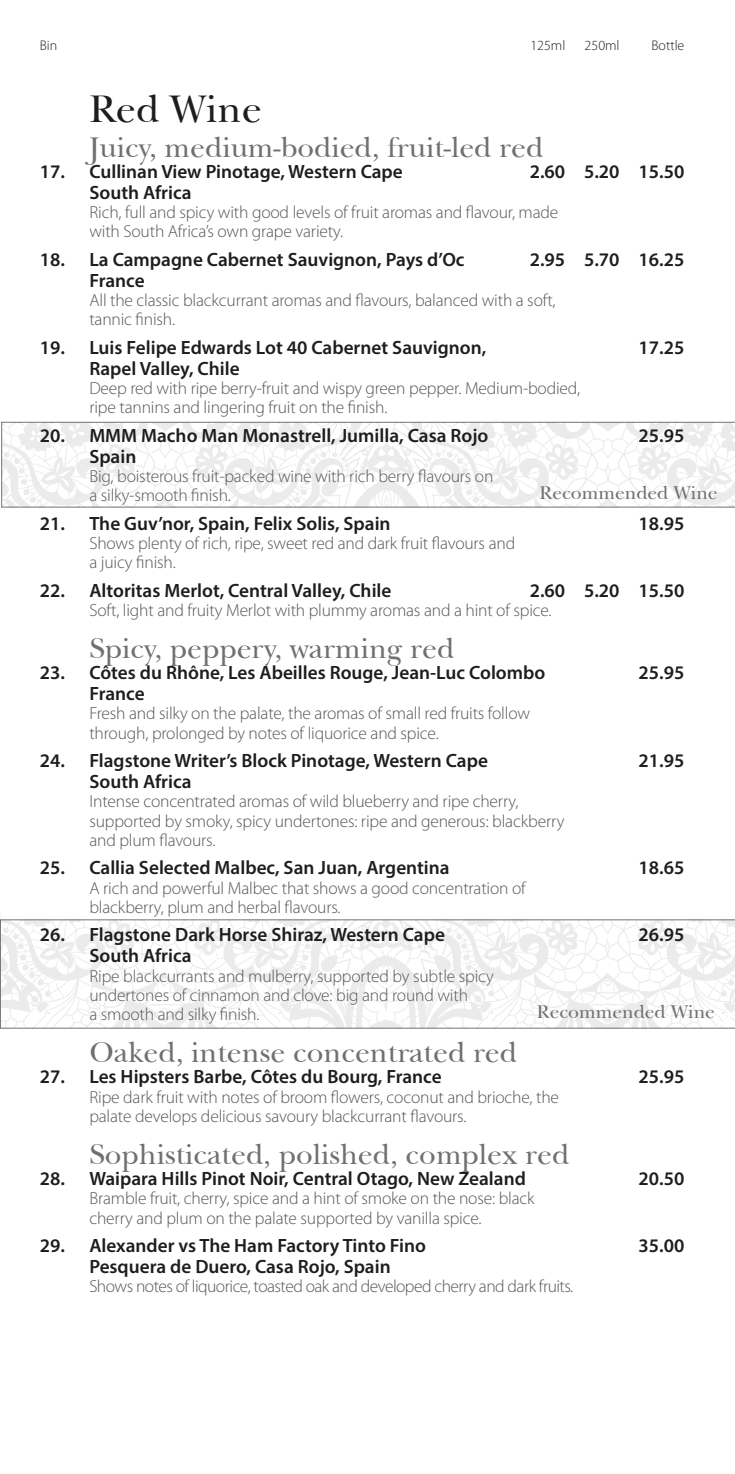
<style>
.page{position:relative;width:735px;height:1474px;background:#fff}
.page>*{position:absolute;margin:0;border:0;box-sizing:border-box;transform-origin:0 0}
.t1{font:40.25px "Nebraska Plain";color:#1d1d1b}
.t2{font:29.75px "Nebraska Plain";color:#70706f}
.t3{font:19.43px "Nebraska Plain";color:#70706f}
.t4{font:600 19.25px "Myriad Pro";color:#1d1d1b}
.t5{font:300 17.5px/19.2px "Myriad Pro";letter-spacing:-.01em;color:#575756}
.t6{font:300 17.5px "Myriad Pro";letter-spacing:-.03em;color:#575756}
.t7{font:300 14px "Myriad Pro";color:#1d1d1b}
</style>
<div class="page">
<svg style="left:1px;top:422px;width:733px;height:85px"></svg>
<svg style="left:0;top:919px;width:734px;height:109px"></svg>
<p class="t7" style="left:40px;top:38px;width:19px">Bin</p>
<p class="t7" style="left:530px;top:38px;width:36px">125ml</p>
<p class="t7" style="left:584px;top:38px;width:36px">250ml</p>
<p class="t7" style="left:651px;top:38px;width:34px">Bottle</p>
<h1 class="t1" style="left:89px;top:86px;width:174px">Red Wine</h1>
<h2 class="t2" style="left:89px;top:130px;width:455px">Juicy, medium-bodied, fruit-led red</h2>
<p class="t4" style="left:40px;top:159px;width:364px">17. Cullinan View Pinotage, Western Cape</p>
<p class="t4" style="left:529px;top:159px;width:156px">2.60 5.20 15.50</p>
<p class="t4" style="left:89px;top:180px;width:104px">South Africa</p>
<p class="t5" style="left:89px;top:203px;width:470px">Rich, full and spicy with good levels of fruit aromas and flavour, made with South Africa’s own grape variety.</p>
<p class="t4" style="left:40px;top:247px;width:426px">18. La Campagne Cabernet Sauvignon, Pays d’Oc</p>
<p class="t4" style="left:529px;top:247px;width:156px">2.95 5.70 16.25</p>
<p class="t4" style="left:89px;top:268px;width:57px">France</p>
<p class="t5" style="left:89px;top:291px;width:467px">All the classic blackcurrant aromas and flavours, balanced with a soft, tannic finish.</p>
<p class="t4" style="left:40px;top:335px;width:448px">19. Luis Felipe Edwards Lot 40 Cabernet Sauvignon,</p>
<p class="t4" style="left:638px;top:335px;width:47px">17.25</p>
<p class="t4" style="left:89px;top:356px;width:152px">Rapel Valley, Chile</p>
<p class="t5" style="left:89px;top:379px;width:492px">Deep red with ripe berry-fruit and wispy green pepper. Medium-bodied, ripe tannins and lingering fruit on the finish.</p>
<p class="t4" style="left:40px;top:423px;width:450px">20. MMM Macho Man Monastrell, Jumilla, Casa Rojo</p>
<p class="t4" style="left:638px;top:423px;width:47px">25.95</p>
<p class="t4" style="left:89px;top:444px;width:48px">Spain</p>
<p class="t5" style="left:89px;top:467px;width:405px">Big, boisterous fruit-packed wine with rich berry flavours on a silky-smooth finish.</p>
<p class="t4" style="left:40px;top:511px;width:352px">21. The Guv’nor, Spain, Felix Solis, Spain</p>
<p class="t4" style="left:638px;top:511px;width:47px">18.95</p>
<p class="t5" style="left:89px;top:534px;width:427px">Shows plenty of rich, ripe, sweet red and dark fruit flavours and a juicy finish.</p>
<p class="t4" style="left:40px;top:578px;width:353px">22. Altoritas Merlot, Central Valley, Chile</p>
<p class="t4" style="left:529px;top:578px;width:156px">2.60 5.20 15.50</p>
<p class="t5" style="left:89px;top:601px;width:463px">Soft, light and fruity Merlot with plummy aromas and a hint of spice.</p>
<h2 class="t2" style="left:89px;top:631px;width:366px">Spicy, peppery, warming red</h2>
<p class="t4" style="left:40px;top:660px;width:507px">23. Côtes du Rhône, Les Abeilles Rouge, Jean-Luc Colombo</p>
<p class="t4" style="left:638px;top:660px;width:47px">25.95</p>
<p class="t4" style="left:89px;top:681px;width:57px">France</p>
<p class="t5" style="left:89px;top:704px;width:442px">Fresh and silky on the palate, the aromas of small red fruits follow through, prolonged by notes of liquorice and spice.</p>
<p class="t4" style="left:40px;top:748px;width:449px">24. Flagstone Writer’s Block Pinotage, Western Cape</p>
<p class="t4" style="left:638px;top:748px;width:47px">21.95</p>
<p class="t4" style="left:89px;top:769px;width:104px">South Africa</p>
<p class="t5" style="left:89px;top:792px;width:476px">Intense concentrated aromas of wild blueberry and ripe cherry, supported by smoky, spicy undertones: ripe and generous: blackberry and plum flavours.</p>
<p class="t4" style="left:40px;top:855px;width:411px">25. Callia Selected Malbec, San Juan, Argentina</p>
<p class="t4" style="left:638px;top:855px;width:47px">18.65</p>
<p class="t5" style="left:89px;top:878px;width:437px">A rich and powerful Malbec that shows a good concentration of blackberry, plum and herbal flavours.</p>
<p class="t4" style="left:40px;top:922px;width:406px">26. Flagstone Dark Horse Shiraz, Western Cape</p>
<p class="t4" style="left:638px;top:922px;width:47px">26.95</p>
<p class="t4" style="left:89px;top:943px;width:104px">South Africa</p>
<p class="t5" style="left:89px;top:966px;width:406px">Ripe blackcurrants and mulberry, supported by subtle spicy undertones of cinnamon and clove: big and round with<br>a smooth and silky finish.</p>
<h2 class="t2" style="left:89px;top:1035px;width:429px">Oaked, intense concentrated red</h2>
<p class="t4" style="left:40px;top:1064px;width:403px">27. Les Hipsters Barbe, Côtes du Bourg, France</p>
<p class="t4" style="left:638px;top:1064px;width:47px">25.95</p>
<p class="t5" style="left:89px;top:1087px;width:471px">Ripe dark fruit with notes of broom flowers, coconut and brioche, the palate develops delicious savoury blackcurrant flavours.</p>
<h2 class="t2" style="left:89px;top:1137px;width:481px">Sophisticated, polished, complex red</h2>
<p class="t4" style="left:40px;top:1166px;width:487px">28. Waipara Hills Pinot Noir, Central Otago, New Zealand</p>
<p class="t4" style="left:638px;top:1166px;width:47px">20.50</p>
<p class="t5" style="left:89px;top:1189px;width:446px">Bramble fruit, cherry, spice and a hint of smoke on the nose: black cherry and plum on the palate supported by vanilla spice.</p>
<p class="t4" style="left:40px;top:1233px;width:387px">29. Alexander vs The Ham Factory Tinto Fino</p>
<p class="t4" style="left:638px;top:1233px;width:47px">35.00</p>
<p class="t4" style="left:89px;top:1254px;width:303px">Pesquera de Duero, Casa Rojo, Spain</p>
<p class="t6" style="left:89px;top:1276px;width:485px">Shows notes of liquorice, toasted oak and developed cherry and dark fruits.</p>
<p class="t3" style="left:539px;top:481px;width:179px">Recommended Wine</p>
<p class="t3" style="left:536px;top:1000px;width:179px">Recommended Wine</p>
</div>
